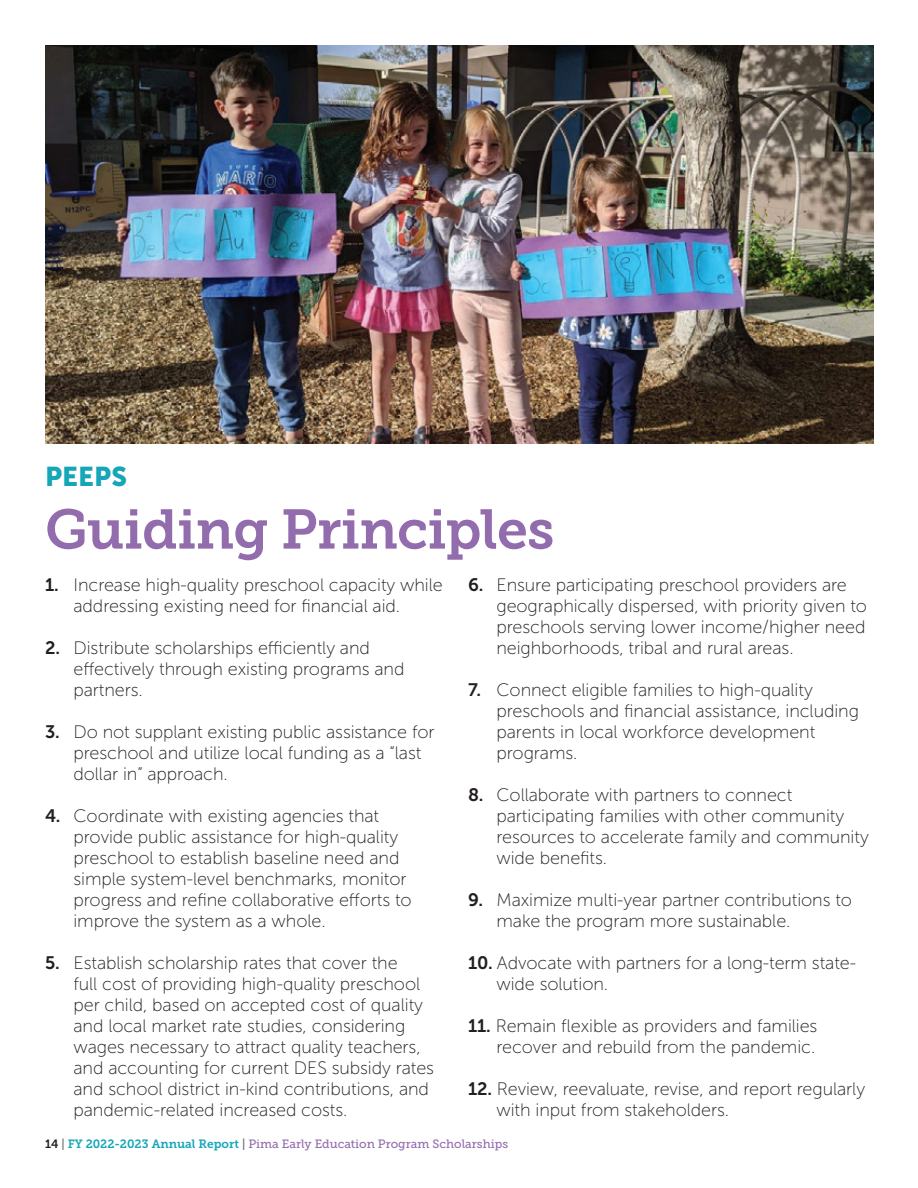
<style>
.page{position:relative;width:918px;height:1188px;background:#fff}
.page>*{position:absolute;margin:0;border:0;box-sizing:border-box;transform-origin:0 0}
.t1{font:55.5px "Museo Slab 700";letter-spacing:-.015em;color:#936cae}
.t2{font:27px "Museo Sans 900";letter-spacing:.005em;color:#15a6b7}
.t3{font:18px/21px "Museo Sans 100";letter-spacing:-.005em;color:#231f20}
.t4{font:12px "Museo Slab 500";color:#936cae}
.s1{font-family:"Museo Sans 700"}
.s2{font-family:"Museo Slab 700";color:#231f20}
.s3{color:#636366}
.s4{font-family:"Museo Slab 700";color:#15a6b7}
</style>
<div class="page">
<img style="left:45px;top:45px;width:828px;height:399px">
<h2 class="t2" style="left:45px;top:461px;width:84px">PEEPS</h2>
<h1 class="t1" style="left:45px;top:498px;width:511px">Guiding Principles</h1>
<p class="t3" style="left:73px;top:575px;width:371px;text-indent:-28px"><span class="s1">1.</span> Increase high-quality preschool capacity while addressing existing need for financial aid.</p>
<p class="t3" style="left:73px;top:638px;width:333px;text-indent:-28px"><span class="s1">2.</span> Distribute scholarships efficiently and effectively through existing programs and partners.</p>
<p class="t3" style="left:73px;top:722px;width:363px;text-indent:-28px"><span class="s1">3.</span> Do not supplant existing public assistance for preschool and utilize local funding as a “last dollar in” approach.</p>
<p class="t3" style="left:73px;top:806px;width:340px;text-indent:-28px"><span class="s1">4.</span> Coordinate with existing agencies that provide public assistance for high-quality preschool to establish baseline need and simple system-level benchmarks, monitor progress and refine collaborative efforts to improve the system as a whole.</p>
<p class="t3" style="left:73px;top:953px;width:362px;text-indent:-28px"><span class="s1">5.</span> Establish scholarship rates that cover the<br>full cost of providing high-quality preschool per child, based on accepted cost of quality and local market rate studies, considering wages necessary to attract quality teachers, and accounting for current DES subsidy rates and school district in-kind contributions, and pandemic-related increased costs.</p>
<p class="t3" style="left:496px;top:575px;width:372px;text-indent:-28px"><span class="s1">6.</span> Ensure participating preschool providers are geographically dispersed, with priority given to preschools serving lower income/higher need neighborhoods, tribal and rural areas.</p>
<p class="t3" style="left:496px;top:680px;width:364px;text-indent:-28px"><span class="s1">7.</span> Connect eligible families to high-quality preschools and financial assistance, including parents in local workforce development programs.</p>
<p class="t3" style="left:496px;top:785px;width:374px;text-indent:-28px"><span class="s1">8.</span> Collaborate with partners to connect participating families with other community resources to accelerate family and community wide benefits.</p>
<p class="t3" style="left:496px;top:890px;width:357px;text-indent:-28px"><span class="s1">9.</span> Maximize multi-year partner contributions to make the program more sustainable.</p>
<p class="t3" style="left:496px;top:953px;width:361px;text-indent:-28px"><span class="s1">10.</span> Advocate with partners for a long-term state&shy;wide solution.</p>
<p class="t3" style="left:468px;top:1016px;width:351px;text-align:right"><span class="s1">11.</span> Remain flexible as providers and families recover and rebuild from the pandemic.</p>
<p class="t3" style="left:496px;top:1079px;width:370px;text-indent:-28px"><span class="s1">12.</span> Review, reevaluate, revise, and report regularly with input from stakeholders.</p>
<p class="t4" style="left:45px;top:1137px;width:465px"><span class="s2">14</span> <span class="s3">|</span> <span class="s4">FY 2022-2023 Annual Report</span> <span class="s3">|</span> Pima Early Education Program Scholarships</p>
</div>
